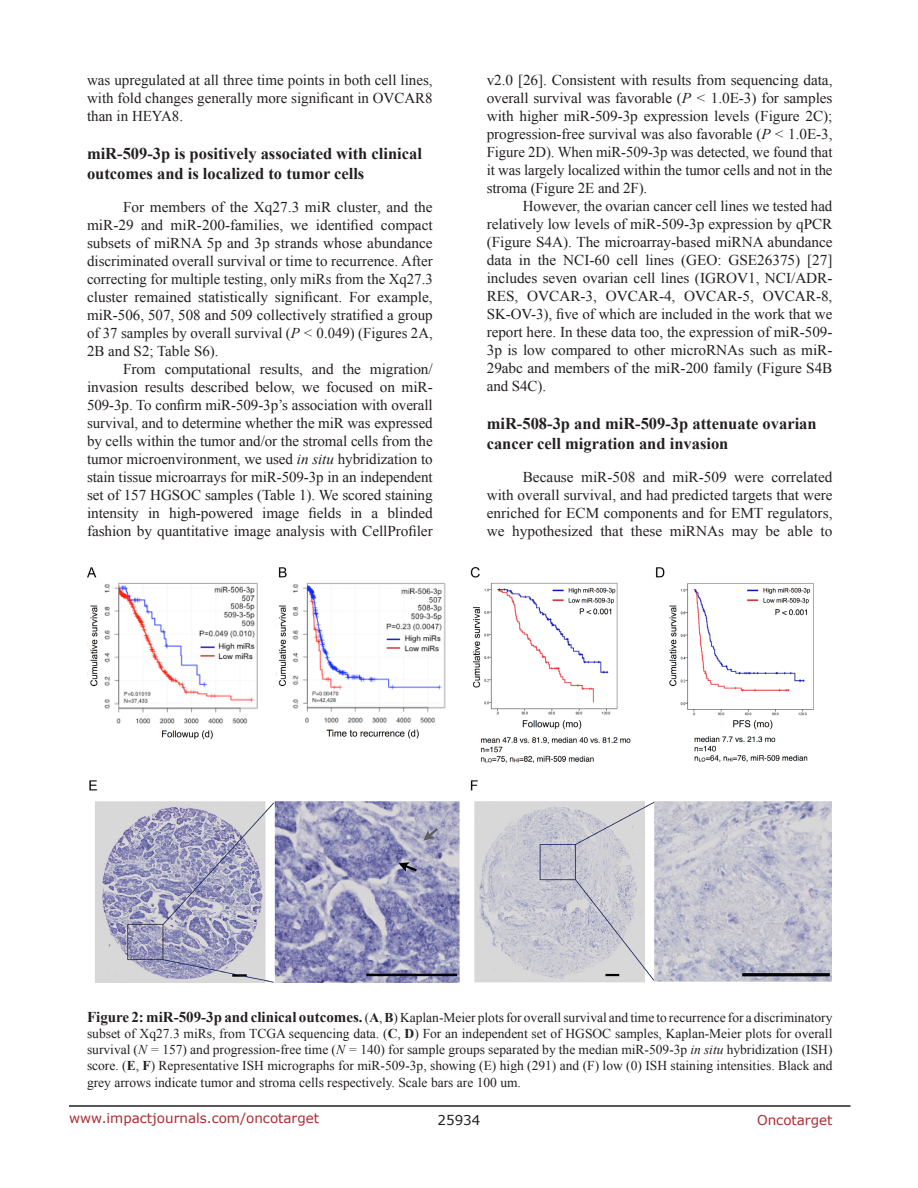
<style>
.page{position:relative;width:918px;height:1188px;background:#fff}
.page>*{position:absolute;margin:0;border:0;box-sizing:border-box;transform-origin:0 0}
.SubHeading_middle{font:700 16.5px/19.8px "Times New Roman";color:#231f20}
.BodyText{font:15px/18px "Times New Roman";letter-spacing:-.005em;color:#231f20;text-align:justify}
.FigureText{font:13.5px/16.2px "Times New Roman";color:#231f20;text-align:justify}
.t1{font:13.5px "Verdana";color:#ac2b31}
.t2{font:13.5px "Verdana";color:#231f20}
.s1{font-style:italic}
.s2{font-weight:700;font-size:15px}
.s3{font-weight:700}
</style>
<div class="page">
<hr style="left:69px;top:1105px;width:781px;height:2px;background:#231f20">
<img style="left:88px;top:568px;width:744px;height:415px">
<p class="BodyText" style="left:87px;top:71px;width:347px">was upregulated at all three time points in both cell lines, with fold changes generally more significant in OVCAR8 than in HEYA8.</p>
<p class="SubHeading_middle" style="left:87px;top:143px;width:337px">miR-509-3p is positively associated with clinical outcomes and is localized to tumor cells</p>
<p class="BodyText" style="left:87px;top:198px;width:347px;text-indent:36px">For members of the Xq27.3 miR cluster, and the miR-29 and miR-200-families, we identified compact subsets of miRNA 5p and 3p strands whose abundance discriminated overall survival or time to recurrence. After correcting for multiple testing, only miRs from the Xq27.3 cluster remained statistically significant. For example, miR-506, 507, 508 and 509 collectively stratified a group of 37 samples by overall survival (<span class="s1">P &lt;</span> 0.049) (Figures 2A, 2B and S2; Table S6).</p>
<p class="BodyText" style="left:87px;top:360px;width:347px;text-indent:36px">From computational results, and the migration/ invasion results described below, we focused on miR-509-3p. To confirm miR-509-3p’s association with overall survival, and to determine whether the miR was expressed by cells within the tumor and/or the stromal cells from the tumor microenvironment, we used <span class="s1">in situ</span> hybridization to stain tissue microarrays for miR-509-3p in an independent set of 157 HGSOC samples (Table 1). We scored staining intensity in high-powered image fields in a blinded fashion by quantitative image analysis with CellProfiler</p>
<p class="BodyText" style="left:487px;top:71px;width:347px">v2.0 [26]. Consistent with results from sequencing data, overall survival was favorable (<span class="s1">P &lt;</span> 1.0E-3) for samples with higher miR-509-3p expression levels (Figure 2C); progression-free survival was also favorable (<span class="s1">P &lt;</span> 1.0E-3, Figure 2D). When miR-509-3p was detected, we found that it was largely localized within the tumor cells and not in the stroma (Figure 2E and 2F).</p>
<p class="BodyText" style="left:487px;top:197px;width:347px;text-indent:36px">However, the ovarian cancer cell lines we tested had relatively low levels of miR-509-3p expression by qPCR (Figure S4A). The microarray-based miRNA abundance data in the NCI-60 cell lines (GEO: GSE26375) [27] includes seven ovarian cell lines (IGROV1, NCI/ADR-RES, OVCAR-3, OVCAR-4, OVCAR-5, OVCAR-8, SK-OV-3), five of which are included in the work that we report here. In these data too, the expression of miR-509- 3p is low compared to other microRNAs such as miR-29abc and members of the miR-200 family (Figure S4B and S4C).</p>
<p class="SubHeading_middle" style="left:487px;top:413px;width:331px">miR-508-3p and miR-509-3p attenuate ovarian cancer cell migration and invasion</p>
<p class="BodyText" style="left:487px;top:468px;width:347px;text-indent:36px">Because miR-508 and miR-509 were correlated with overall survival, and had predicted targets that were enriched for ECM components and for EMT regulators, we hypothesized that these miRNAs may be able to</p>
<p class="FigureText" style="left:87px;top:1009px;width:747px"><span class="s2">Figure 2: miR-509-3p and clinical outcomes.</span> (<span class="s3">A</span>, <span class="s3">B</span>) Kaplan-Meier plots for overall survival and time to recurrence for a discriminatory subset of Xq27.3 miRs, from TCGA sequencing data. (<span class="s3">C</span>, <span class="s3">D</span>) For an independent set of HGSOC samples, Kaplan-Meier plots for overall survival (<span class="s1">N =</span> 157) and progression-free time (<span class="s1">N =</span> 140) for sample groups separated by the median miR-509-3p <span class="s1">in situ</span> hybridization (ISH) score. (<span class="s3">E</span>, <span class="s3">F</span>) Representative ISH micrographs for miR-509-3p, showing (E) high (291) and (F) low (0) ISH staining intensities. Black and grey arrows indicate tumor and stroma cells respectively. Scale bars are 100 um.</p>
<p class="t1" style="left:69px;top:1109px;width:252px">www.impactjournals.com/oncotarget</p>
<p class="t2" style="left:438px;top:1111px;width:44px">25934</p>
<p class="t1" style="left:757px;top:1111px;width:77px">Oncotarget</p>
</div>
